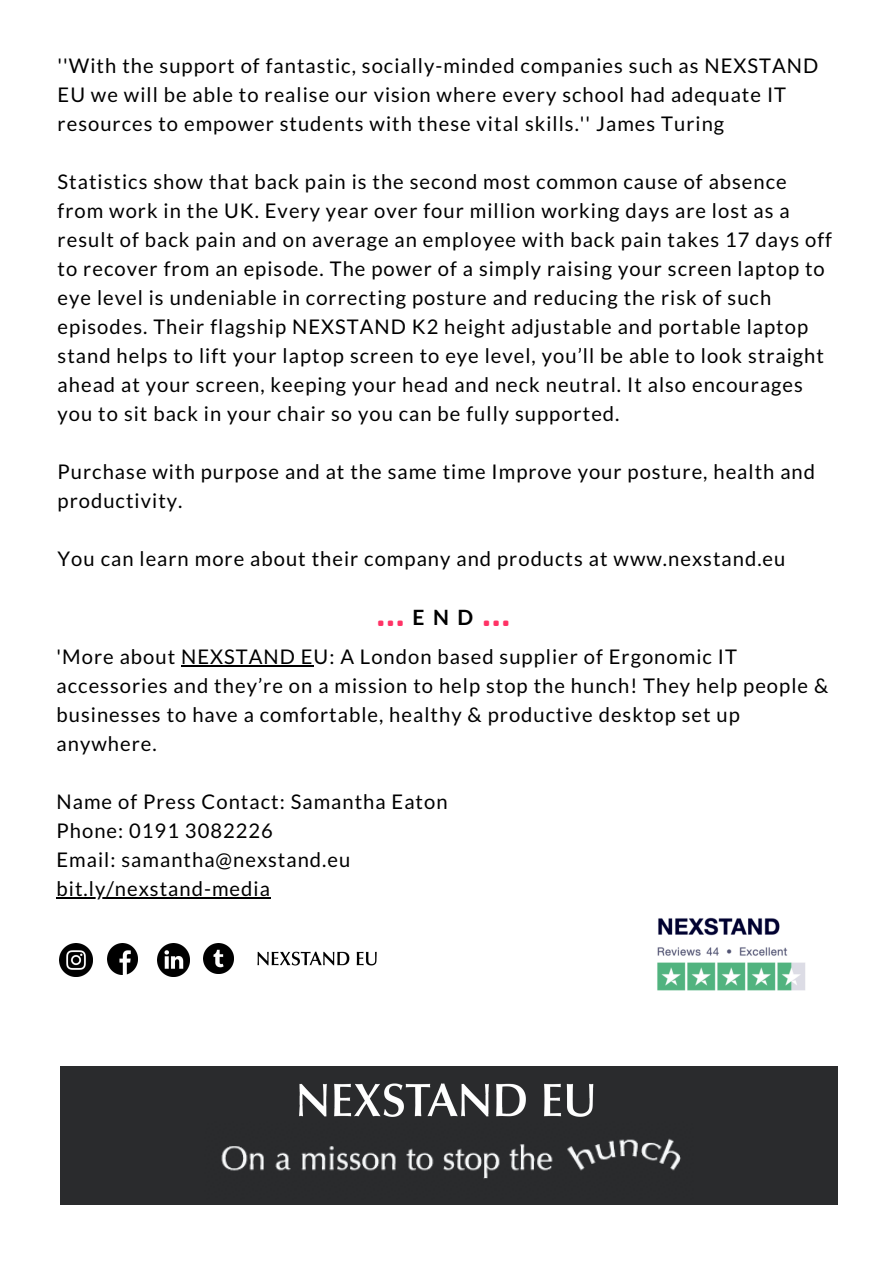
<style>
.page{position:relative;width:894px;height:1264px;background:#fff}
.page>*{position:absolute;margin:0;border:0;box-sizing:border-box;transform-origin:0 0}
.t1{font:700 36px "Exo 2";color:#f36}
.t2{font:700 21px "Lato";color:#000}
.t3{font:20.25px/29px "Lato";letter-spacing:.05em;color:#000}
</style>
<div class="page">
<div style="left:60px;top:1066px;width:777px;height:138px;background:#2a2b2d"></div>
<hr style="left:181px;top:665px;width:132px;height:1px;background:#000">
<hr style="left:57px;top:897px;width:214px;height:1px;background:#000">
<img style="left:657px;top:917px;width:148px;height:74px">
<img style="left:299px;top:1083px;width:295px;height:34px">
<img style="left:221px;top:1138px;width:460px;height:41px">
<img style="left:60px;top:943px;width:32px;height:33px">
<img style="left:157px;top:943px;width:33px;height:33px">
<img style="left:203px;top:943px;width:31px;height:30px">
<img style="left:107px;top:943px;width:31px;height:31px">
<img style="left:257px;top:951px;width:120px;height:15px">
<p class="t3" style="left:58px;top:51px;width:762px">''With the support of fantastic, socially-minded companies such as NEXSTAND<br>EU we will be able to realise our vision where every school had adequate IT resources to empower students with these vital skills.'' James Turing</p>
<p class="t3" style="left:58px;top:167px;width:775px">Statistics show that back pain is the second most common cause of absence from work in the UK. Every year over four million working days are lost as a result of back pain and on average an employee with back pain takes 17 days off to recover from an episode. The power of a simply raising your screen laptop to eye level is undeniable in correcting posture and reducing the risk of such episodes. Their flagship NEXSTAND K2 height adjustable and portable laptop stand helps to lift your laptop screen to eye level, you’ll be able to look straight ahead at your screen, keeping your head and neck neutral. It also encourages you to sit back in your chair so you can be fully supported.</p>
<p class="t3" style="left:58px;top:456px;width:758px">Purchase with purpose and at the same time Improve your posture, health and productivity.</p>
<p class="t3" style="left:58px;top:543px;width:729px">You can learn more about their company and products at www.nexstand.eu</p>
<p class="t2" style="left:412px;top:604px;width:62px">END</p>
<p class="t3" style="left:57px;top:642px;width:773px">'More about NEXSTAND EU: A London based supplier of Ergonomic IT accessories and they’re on a mission to help stop the hunch! They help people &amp; businesses to have a comfortable, healthy &amp; productive desktop set up anywhere.</p>
<p class="t3" style="left:57px;top:786px;width:392px">Name of Press Contact: Samantha Eaton<br>Phone: 0191 3082226<br>Email: samantha@nexstand.eu bit.ly/nexstand-media</p>
<h1 class="t1" style="left:376px;top:589px;width:30px">...</h1>
<h1 class="t1" style="left:482px;top:589px;width:30px">...</h1>
</div>
